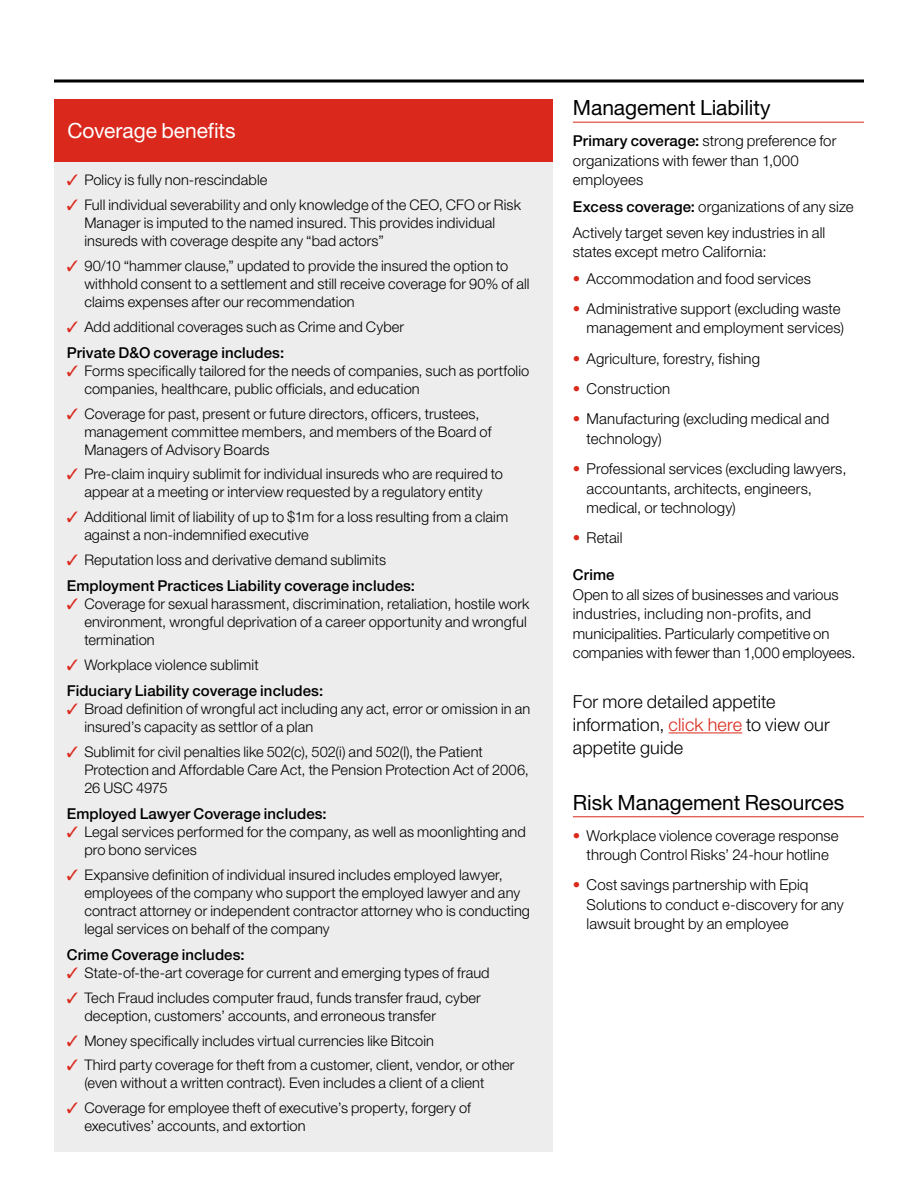
<style>
.page{position:relative;width:918px;height:1188px;background:#fff}
.page>*{position:absolute;margin:0;border:0;box-sizing:border-box;transform-origin:0 0}
.t1{font:21px "Helvetica Neue LT Std";letter-spacing:-.005em;color:#000}
.t2{font:21px "Helvetica Neue LT Std";letter-spacing:-.005em;color:#fff}
.t3{font:300 18px/23.2px "Helvetica Neue LT Std";letter-spacing:.01em;color:#000}
.t4{font:300 15px/19.5px "Helvetica Neue LT Std";letter-spacing:.005em;color:#000}
.t5{font:500 15px "Helvetica Neue LT Std";letter-spacing:.005em;color:#000}
.t6{font:300 14.7px/18px "Helvetica Neue LT Std";letter-spacing:.005em;color:#000}
.s1{color:#da291c}
.s2{font-weight:500}
</style>
<div class="page">
<hr style="left:54px;top:79px;width:810px;height:3px;background:#000">
<hr style="left:573px;top:122px;width:291px;height:1px;background:#da291c">
<div style="left:54px;top:162px;width:499px;height:989px;background:#ededed"></div>
<div style="left:54px;top:99px;width:499px;height:63px;background:#da291c"></div>
<hr style="left:669px;top:732px;width:73px;height:1px;background:#da291c">
<hr style="left:573px;top:816px;width:291px;height:1px;background:#da291c">
<h1 class="t2" style="left:68px;top:118px;width:170px">Coverage benefits</h1>
<p class="t6" style="left:67px;top:171px;width:202px"><span class="s1">✓</span> Policy is fully non-rescindable</p>
<p class="t6" style="left:84px;top:196px;width:438px;text-indent:-18px"><span class="s1">✓</span> Full individual severability and only knowledge of the CEO, CFO or Risk<br>Manager is imputed to the named insured. This provides individual insureds with coverage despite any “bad actors”</p>
<p class="t6" style="left:84px;top:256px;width:447px;text-indent:-18px"><span class="s1">✓</span> 90/10 “hammer clause,” updated to provide the insured the option to withhold consent to a settlement and still receive coverage for 90% of all claims expenses after our recommendation</p>
<p class="t6" style="left:67px;top:317px;width:339px"><span class="s1">✓</span> Add additional coverages such as Crime and Cyber</p>
<p class="t5" style="left:67px;top:344px;width:219px">Private D&amp;O coverage includes:</p>
<p class="t6" style="left:84px;top:361px;width:446px;text-indent:-18px"><span class="s1">✓</span> Forms specifically tailored for the needs of companies, such as portfolio companies, healthcare, public officials, and education</p>
<p class="t6" style="left:84px;top:404px;width:409px;text-indent:-18px"><span class="s1">✓</span> Coverage for past, present or future directors, officers, trustees, management committee members, and members of the Board of<br>Managers of Advisory Boards</p>
<p class="t6" style="left:67px;top:465px;width:438px;text-align:center"><span class="s1">✓</span> Pre-claim inquiry sublimit for individual insureds who are required to appear at a meeting or interview requested by a regulatory entity</p>
<p class="t6" style="left:84px;top:508px;width:425px;text-indent:-18px"><span class="s1">✓</span> Additional limit of liability of up to $1m for a loss resulting from a claim against a non-indemnified executive</p>
<p class="t6" style="left:67px;top:550px;width:321px"><span class="s1">✓</span> Reputation loss and derivative demand sublimits</p>
<p class="t5" style="left:67px;top:577px;width:350px">Employment Practices Liability coverage includes:</p>
<p class="t6" style="left:84px;top:595px;width:447px;text-indent:-18px"><span class="s1">✓</span> Coverage for sexual harassment, discrimination, retaliation, hostile work environment, wrongful deprivation of a career opportunity and wrongful termination</p>
<p class="t6" style="left:67px;top:655px;width:193px"><span class="s1">✓</span> Workplace violence sublimit</p>
<p class="t5" style="left:67px;top:682px;width:258px">Fiduciary Liability coverage includes:</p>
<p class="t6" style="left:84px;top:700px;width:448px;text-indent:-18px"><span class="s1">✓</span> Broad definition of wrongful act including any act, error or omission in an insured’s capacity as settlor of a plan</p>
<p class="t6" style="left:84px;top:742px;width:446px;text-indent:-18px"><span class="s1">✓</span> Sublimit for civil penalties like 502(c), 502(i) and 502(l), the Patient<br>Protection and Affordable Care Act, the Pension Protection Act of 2006,<br>26 USC 4975</p>
<p class="t5" style="left:67px;top:805px;width:262px">Employed Lawyer Coverage includes:</p>
<p class="t6" style="left:84px;top:823px;width:443px;text-indent:-18px"><span class="s1">✓</span> Legal services performed for the company, as well as moonlighting and pro bono services</p>
<p class="t6" style="left:84px;top:865px;width:447px;text-indent:-18px"><span class="s1">✓</span> Expansive definition of individual insured includes employed lawyer, employees of the company who support the employed lawyer and any contract attorney or independent contractor attorney who is conducting legal services on behalf of the company</p>
<p class="t5" style="left:67px;top:946px;width:179px">Crime Coverage includes:</p>
<p class="t6" style="left:67px;top:964px;width:424px"><span class="s1">✓</span> State-of-the-art coverage for current and emerging types of fraud</p>
<p class="t6" style="left:84px;top:988px;width:398px;text-indent:-18px"><span class="s1">✓</span> Tech Fraud includes computer fraud, funds transfer fraud, cyber deception, customers’ accounts, and erroneous transfer</p>
<p class="t6" style="left:67px;top:1031px;width:369px"><span class="s1">✓</span> Money specifically includes virtual currencies like Bitcoin</p>
<p class="t6" style="left:84px;top:1056px;width:432px;text-indent:-18px"><span class="s1">✓</span> Third party coverage for theft from a customer, client, vendor, or other (even without a written contract). Even includes a client of a client</p>
<p class="t6" style="left:84px;top:1099px;width:388px;text-indent:-18px"><span class="s1">✓</span> Coverage for employee theft of executive’s property, forgery of executives’ accounts, and extortion</p>
<h1 class="t1" style="left:573px;top:95px;width:199px">Management Liability</h1>
<p class="t4" style="left:573px;top:131px;width:265px"><span class="s2">Primary coverage:</span> strong preference for organizations with fewer than 1,000 employees</p>
<p class="t4" style="left:573px;top:193px;width:282px;line-height:26.2px"><span class="s2">Excess coverage:</span> organizations of any size<br>Actively target seven key industries in all</p>
<p class="t4" style="left:573px;top:242px;width:195px">states except metro California:</p>
<p class="t4" style="left:573px;top:268px;width:240px"><span class="s1">•</span> Accommodation and food services</p>
<p class="t4" style="left:573px;top:299px;width:273px;text-align:right"><span class="s1">•</span> Administrative support (excluding waste management and employment services)</p>
<p class="t4" style="left:573px;top:348px;width:189px"><span class="s1">•</span> Agriculture, forestry, fishing</p>
<p class="t4" style="left:573px;top:379px;width:99px"><span class="s1">•</span> Construction</p>
<p class="t4" style="left:587px;top:409px;width:244px;text-indent:-14px"><span class="s1">•</span> Manufacturing (excluding medical and technology)</p>
<p class="t4" style="left:587px;top:459px;width:261px;text-indent:-14px"><span class="s1">•</span> Professional services (excluding lawyers, accountants, architects, engineers, medical, or technology)</p>
<p class="t4" style="left:573px;top:528px;width:51px"><span class="s1">•</span> Retail</p>
<p class="t5" style="left:573px;top:566px;width:43px">Crime</p>
<p class="t4" style="left:573px;top:585px;width:284px">Open to all sizes of businesses and various industries, including non-profits, and municipalities. Particularly competitive on companies with fewer than 1,000 employees.</p>
<p class="t3" style="left:573px;top:689px;width:258px">For more detailed appetite information, <span class="s1">click here</span> to view our appetite guide</p>
<h1 class="t1" style="left:573px;top:790px;width:273px">Risk Management Resources</h1>
<p class="t4" style="left:573px;top:825px;width:267px;text-align:center"><span class="s1">•</span> Workplace violence coverage response through Control Risks’ 24-hour hotline</p>
<p class="t4" style="left:587px;top:875px;width:259px;text-indent:-14px"><span class="s1">•</span> Cost savings partnership with Epiq<br>Solutions to conduct e-discovery for any lawsuit brought by an employee</p>
</div>
